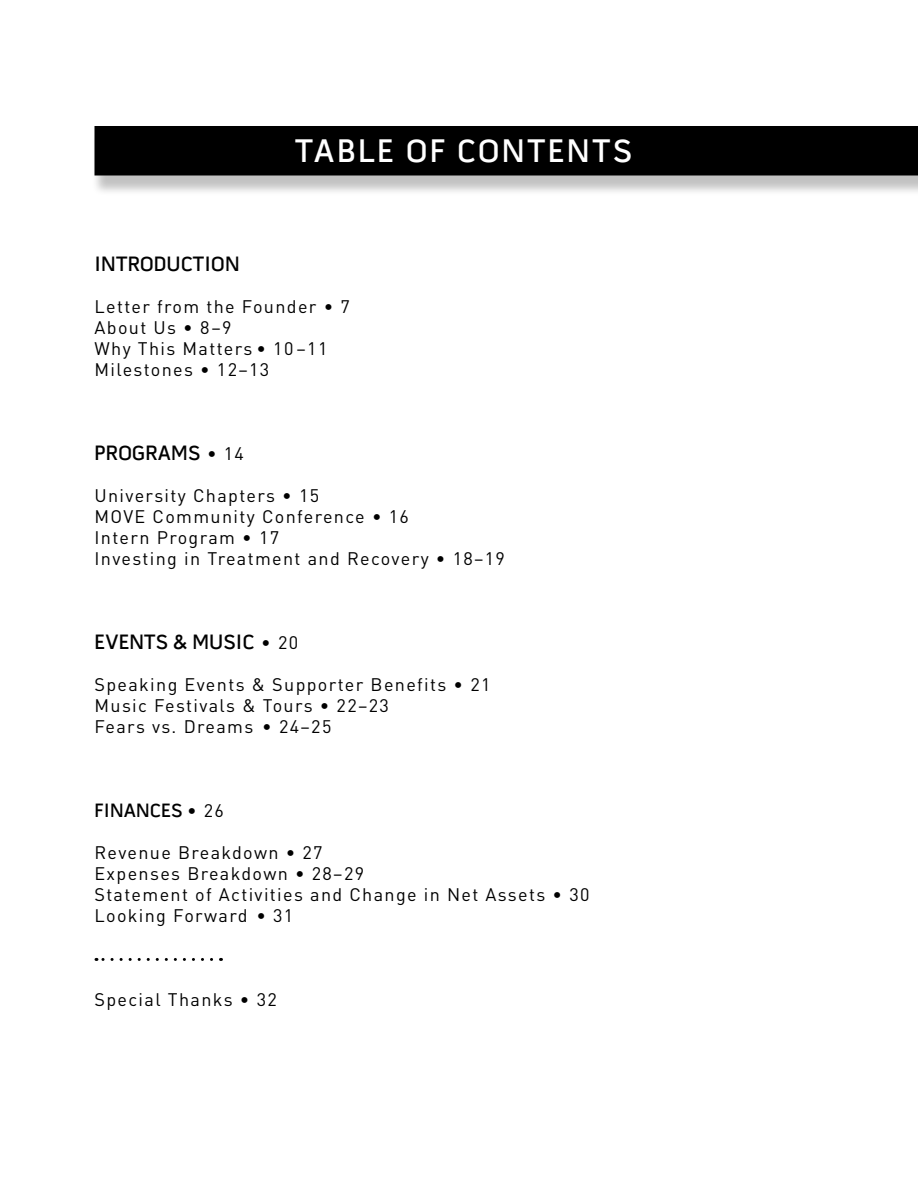
<style>
.page{position:relative;width:918px;height:1188px;background:#fff}
.page>*{position:absolute;margin:0;border:0;box-sizing:border-box;transform-origin:0 0}
.t1{font:600 33px "Pill Gothic 600 mg";letter-spacing:.075em;color:#fff}
.t2{font:600 21px "Pill Gothic 600 mg";letter-spacing:.01em;color:#000}
.t3{font:600 19.5px "Pill Gothic 600 mg";letter-spacing:.01em;color:#000}
.t4{font:18px/21px "DIN Pro";letter-spacing:.075em;color:#000}
.s1{font-family:"DIN Pro";font-weight:400;font-size:18px}
</style>
<div class="page">
<div style="left:91px;top:130px;width:827px;height:66px;background:#000;opacity:.24"></div>
<div style="left:94px;top:126px;width:824px;height:49px;background:#000"></div>
<svg style="left:96px;top:958px;width:116px;height:3px"></svg>
<h1 class="t1" style="left:295px;top:131px;width:338px">TABLE OF CONTENTS</h1>
<p class="t2" style="left:94px;top:251px;width:147px">INTRODUCTION</p>
<p class="t4" style="left:94px;top:295px;width:257px">Letter from the Founder • 7<br>About Us • 8–9<br>Why This Matters • 10–11<br>Milestones • 12–13</p>
<p class="t2" style="left:94px;top:440px;width:151px">PROGRAMS <span class="s1">• 14</span></p>
<p class="t4" style="left:94px;top:484px;width:412px">University Chapters • 15<br>MOVE Community Conference • 16<br>Intern Program • 17<br>Investing in Treatment and Recovery • 18–19</p>
<p class="t2" style="left:94px;top:629px;width:205px">EVENTS &amp; MUSIC <span class="s1">• 20</span></p>
<p class="t4" style="left:94px;top:673px;width:398px">Speaking Events &amp; Supporter Benefits • 21<br>Music Festivals &amp; Tours • 22–23<br>Fears vs. Dreams • 24–25</p>
<p class="t3" style="left:94px;top:799px;width:131px">FINANCES <span class="s1">• 26</span></p>
<p class="t4" style="left:94px;top:841px;width:497px">Revenue Breakdown • 27<br>Expenses Breakdown • 28–29<br>Statement of Activities and Change in Net Assets • 30<br>Looking Forward • 31</p>
<p class="t4" style="left:94px;top:988px;width:184px">Special Thanks • 32</p>
</div>
